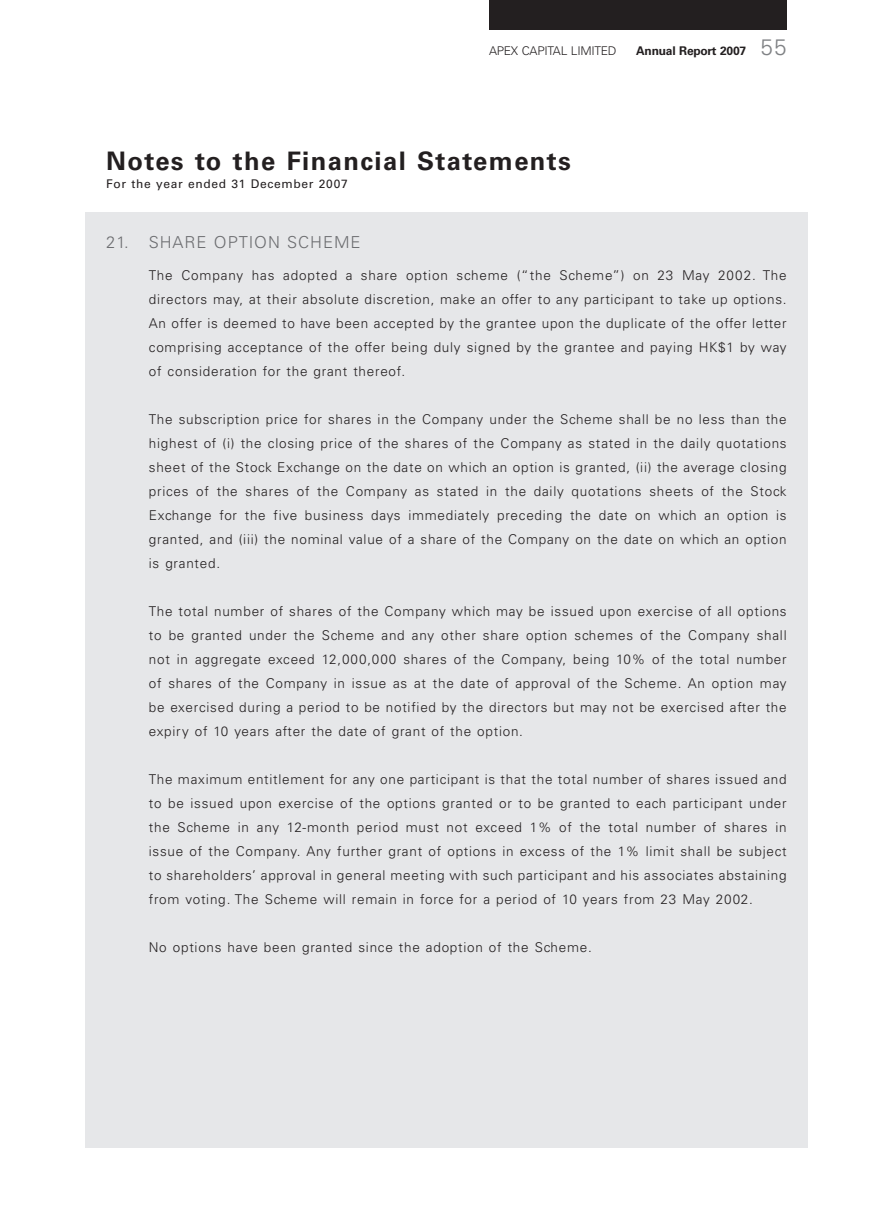
<style>
.page{position:relative;width:893px;height:1212px;background:#fff}
.page>*{position:absolute;margin:0;border:0;box-sizing:border-box;transform-origin:0 0}
.t1{font:700 25.5px "Univers LT Std";letter-spacing:.055em;color:#231f20}
.t2{font:300 16.5px "Univers LT Std";letter-spacing:.055em;color:#6c6d70}
.t3{font:300 13.5px/24px "Univers LT Std";letter-spacing:.055em;color:#231f20;text-align:justify}
.t4{font:12px "Univers LT Std";letter-spacing:.055em;color:#231f20}
.t5{font:300 12px "Univers LT Std";letter-spacing:-.02em;color:#231f20}
.t6{font:700 12px "Univers LT Std";letter-spacing:-.02em;color:#231f20}
.s1{font-weight:300;font-size:22.5px;color:#808285}
</style>
<div class="page">
<div style="left:489px;top:0;width:298px;height:30px;background:#231f20"></div>
<div style="left:85px;top:213px;width:723px;height:935px;background:#e6e7e9"></div>
<p class="t5" style="left:489px;top:46px;width:129px">APEX CAPITAL LIMITED</p>
<p class="t6" style="left:636px;top:46px;width:152px">Annual Report 2007 <span class="s1">55</span></p>
<h1 class="t1" style="left:106px;top:152px;width:466px">Notes to the Financial Statements</h1>
<p class="t4" style="left:106px;top:177px;width:243px">For the year ended 31 December 2007</p>
<p class="t2" style="left:106px;top:235px;width:256px">21. SHARE OPTION SCHEME</p>
<p class="t3" style="left:149px;top:264px;width:639px">The Company has adopted a share option scheme (“the Scheme”) on 23 May 2002. The directors may, at their absolute discretion, make an offer to any participant to take up options.<br>An offer is deemed to have been accepted by the grantee upon the duplicate of the offer letter comprising acceptance of the offer being duly signed by the grantee and paying HK$1 by way of consideration for the grant thereof.</p>
<p class="t3" style="left:149px;top:408px;width:639px">The subscription price for shares in the Company under the Scheme shall be no less than the highest of (i) the closing price of the shares of the Company as stated in the daily quotations sheet of the Stock Exchange on the date on which an option is granted, (ii) the average closing prices of the shares of the Company as stated in the daily quotations sheets of the Stock Exchange for the five business days immediately preceding the date on which an option is granted, and (iii) the nominal value of a share of the Company on the date on which an option is granted.</p>
<p class="t3" style="left:149px;top:600px;width:639px">The total number of shares of the Company which may be issued upon exercise of all options to be granted under the Scheme and any other share option schemes of the Company shall not in aggregate exceed 12,000,000 shares of the Company, being 10% of the total number of shares of the Company in issue as at the date of approval of the Scheme. An option may be exercised during a period to be notified by the directors but may not be exercised after the expiry of 10 years after the date of grant of the option.</p>
<p class="t3" style="left:149px;top:768px;width:639px">The maximum entitlement for any one participant is that the total number of shares issued and to be issued upon exercise of the options granted or to be granted to each participant under the Scheme in any 12-month period must not exceed 1% of the total number of shares in issue of the Company. Any further grant of options in excess of the 1% limit shall be subject to shareholders’ approval in general meeting with such participant and his associates abstaining from voting. The Scheme will remain in force for a period of 10 years from 23 May 2002.</p>
<p class="t3" style="left:149px;top:936px;width:444px">No options have been granted since the adoption of the Scheme.</p>
</div>
